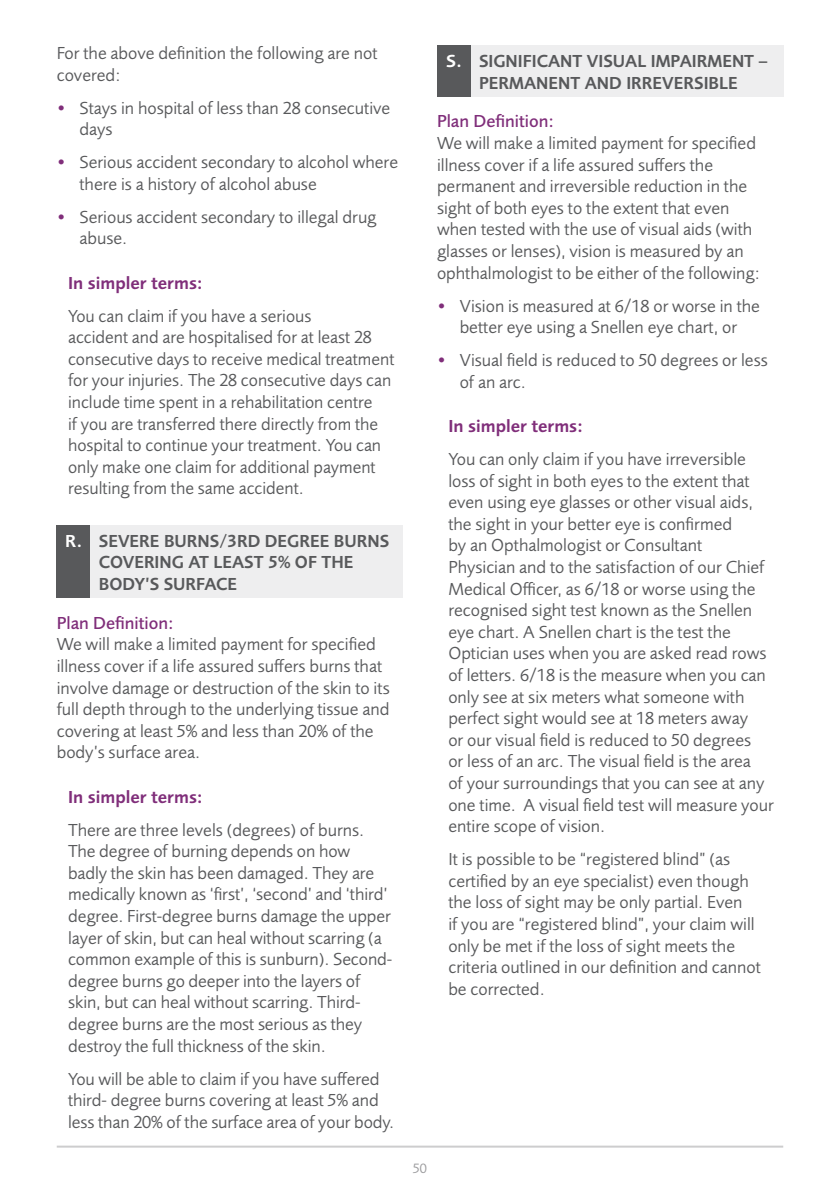
<style>
.page{position:relative;width:840px;height:1191px;background:#fff}
.page>*{position:absolute;margin:0;border:0;box-sizing:border-box;transform-origin:0 0}
.t1{font:18px/21.6px "Foundry Sans";color:#58595b}
.t2{font:600 18px/21.6px "Foundry Sans";color:#58595b;scale:.96 1}
.t3{font:600 18px "Foundry Sans";color:#802e7a}
.t4{font:500 18px "Foundry Sans";color:#802e7a}
.t5{font:14px "Foundry Sans";color:#9b9b9d}
.s1{color:#802e7a}
.s2{color:#fff}
</style>
<div class="page">
<hr style="left:57px;top:1145px;width:725px;height:2px;background:#cdcdce">
<div style="left:57px;top:525px;width:34px;height:73px;background:#58595b"></div>
<div style="left:91px;top:525px;width:312px;height:73px;background:#eeeeef"></div>
<div style="left:437px;top:45px;width:34px;height:52px;background:#58595b"></div>
<div style="left:471px;top:45px;width:311px;height:52px;background:#eeeeef"></div>
<p class="t1" style="left:57px;top:43px;width:322px">For the above definition the following are not covered:</p>
<p class="t1" style="left:79px;top:97px;width:312px;text-indent:-23px"><span class="s1">•</span> Stays in hospital of less than 28 consecutive days</p>
<p class="t1" style="left:79px;top:152px;width:320px;text-indent:-23px"><span class="s1">•</span> Serious accident secondary to alcohol where there is a history of alcohol abuse</p>
<p class="t1" style="left:79px;top:206px;width:298px;text-indent:-23px"><span class="s1">•</span> Serious accident secondary to illegal drug abuse.</p>
<p class="t3" style="left:68px;top:272px;width:136px">In simpler terms:</p>
<p class="t1" style="left:68px;top:305px;width:328px">You can claim if you have a serious<br>accident and are hospitalised for at least 28 consecutive days to receive medical treatment for your injuries. The 28 consecutive days can include time spent in a rehabilitation centre<br>if you are transferred there directly from the hospital to continue your treatment. You can only make one claim for additional payment resulting from the same accident.</p>
<p class="t2" style="left:99px;top:530px;width:304px;text-indent:-34px"><span class="s2">R.</span> SEVERE BURNS/3RD DEGREE BURNS<br>COVERING AT LEAST 5% OF THE<br>BODY’S SURFACE</p>
<p class="t4" style="left:57px;top:612px;width:118px">Plan Definition:</p>
<p class="t1" style="left:57px;top:634px;width:334px">We will make a limited payment for specified illness cover if a life assured suffers burns that involve damage or destruction of the skin to its full depth through to the underlying tissue and covering at least 5% and less than 20% of the body’s surface area.</p>
<p class="t3" style="left:68px;top:786px;width:136px">In simpler terms:</p>
<p class="t1" style="left:68px;top:819px;width:325px">There are three levels (degrees) of burns.<br>The degree of burning depends on how badly the skin has been damaged. They are medically known as ‘first’, ‘second’ and ‘third’ degree. First-degree burns damage the upper layer of skin, but can heal without scarring (a common example of this is sunburn). Second&shy;degree burns go deeper into the layers of skin, but can heal without scarring. Third&shy;degree burns are the most serious as they destroy the full thickness of the skin.</p>
<p class="t1" style="left:68px;top:1068px;width:327px">You will be able to claim if you have suffered third- degree burns covering at least 5% and less than 20% of the surface area of your body.</p>
<p class="t2" style="left:446px;top:50px;width:336px;text-align:center"><span class="s2">S.</span> SIGNIFICANT VISUAL IMPAIRMENT –<br>PERMANENT AND IRREVERSIBLE</p>
<p class="t4" style="left:437px;top:111px;width:118px">Plan Definition:</p>
<p class="t1" style="left:437px;top:132px;width:324px">We will make a limited payment for specified illness cover if a life assured suffers the permanent and irreversible reduction in the sight of both eyes to the extent that even when tested with the use of visual aids (with glasses or lenses), vision is measured by an ophthalmologist to be either of the following:</p>
<p class="t1" style="left:437px;top:295px;width:324px;text-align:center"><span class="s1">•</span> Vision is measured at 6/18 or worse in the better eye using a Snellen eye chart, or</p>
<p class="t1" style="left:459px;top:349px;width:309px;text-indent:-23px"><span class="s1">•</span> Visual field is reduced to 50 degrees or less of an arc.</p>
<p class="t3" style="left:448px;top:416px;width:136px">In simpler terms:</p>
<p class="t1" style="left:448px;top:448px;width:327px">You can only claim if you have irreversible loss of sight in both eyes to the extent that even using eye glasses or other visual aids, the sight in your better eye is confirmed<br>by an Opthalmologist or Consultant<br>Physician and to the satisfaction of our Chief Medical Officer, as 6/18 or worse using the recognised sight test known as the Snellen eye chart. A Snellen chart is the test the Optician uses when you are asked read rows of letters. 6/18 is the measure when you can only see at six meters what someone with perfect sight would see at 18 meters away<br>or our visual field is reduced to 50 degrees<br>or less of an arc. The visual field is the area<br>of your surroundings that you can see at any one time. A visual field test will measure your entire scope of vision.</p>
<p class="t1" style="left:448px;top:848px;width:314px">It is possible to be “registered blind” (as certified by an eye specialist) even though the loss of sight may be only partial. Even<br>if you are “registered blind”, your claim will only be met if the loss of sight meets the criteria outlined in our definition and cannot be corrected.</p>
<p class="t5" style="left:413px;top:1161px;width:16px">50</p>
</div>
